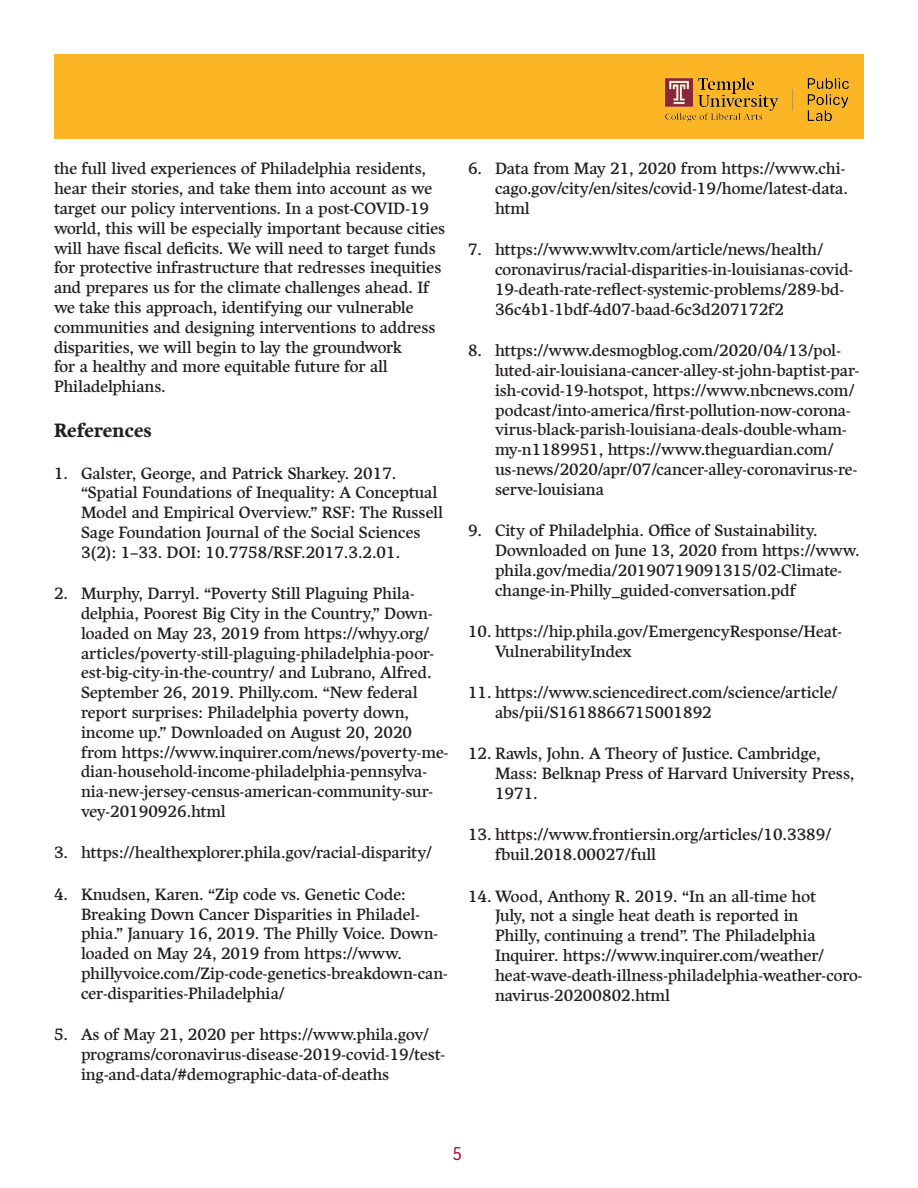
<style>
.page{position:relative;width:918px;height:1188px;background:#fff}
.page>*{position:absolute;margin:0;border:0;box-sizing:border-box;transform-origin:0 0}
.t1{font:800 19.5px "Harfang";letter-spacing:.005em;color:#231f20}
.t2{font:18px "URWDIN";color:#b30437}
.t3{font:16.5px/19.8px "Harfang";letter-spacing:-.005em;color:#231f20}
</style>
<div class="page">
<div style="left:54px;top:54px;width:810px;height:84px;background:#fcb525"></div>
<img style="left:664px;top:77px;width:186px;height:45px">
<p class="t3" style="left:54px;top:159px;width:393px">the full lived experiences of Philadelphia residents, hear their stories, and take them into account as we target our policy interventions. In a post-COVID-19 world, this will be especially important because cities will have fiscal deficits. We will need to target funds for protective infrastructure that redresses inequities and prepares us for the climate challenges ahead. If we take this approach, identifying our vulnerable communities and designing interventions to address disparities, we will begin to lay the groundwork<br>for a healthy and more equitable future for all Philadelphians.</p>
<p class="t1" style="left:54px;top:419px;width:100px">References</p>
<p class="t3" style="left:81px;top:463px;width:364px;text-indent:-27px">1. Galster, George, and Patrick Sharkey. 2017. “Spatial Foundations of Inequality: A Conceptual Model and Empirical Overview.” RSF: The Russell Sage Foundation Journal of the Social Sciences 3(2): 1–33. DOI: 10.7758/RSF.2017.3.2.01.</p>
<p class="t3" style="left:81px;top:584px;width:369px;text-indent:-27px">2. Murphy, Darryl. “Poverty Still Plaguing Phila&shy;delphia, Poorest Big City in the Country,” Down&shy;loaded on May 23, 2019 from https://whyy.org/ articles/poverty-still-plaguing-philadelphia-poor&shy;est-big-city-in-the-country/ and Lubrano, Alfred.<br>September 26, 2019. Philly.com. “New federal report surprises: Philadelphia poverty down, income up.” Downloaded on August 20, 2020 from https://www.inquirer.com/news/poverty-me&shy;dian-household-income-philadelphia-pennsylva&shy;nia-new-jersey-census-american-community-sur&shy;vey-20190926.html</p>
<p class="t3" style="left:54px;top:843px;width:380px">3. https://healthexplorer.phila.gov/racial-disparity/</p>
<p class="t3" style="left:81px;top:884px;width:368px;text-indent:-27px">4. Knudsen, Karen. “Zip code vs. Genetic Code:<br>Breaking Down Cancer Disparities in Philadel&shy;phia.” January 16, 2019. The Philly Voice. Down&shy;loaded on May 24, 2019 from https://www. phillyvoice.com/Zip-code-genetics-breakdown-can&shy;cer-disparities-Philadelphia/</p>
<p class="t3" style="left:81px;top:1025px;width:365px;text-indent:-27px">5. As of May 21, 2020 per https://www.phila.gov/ programs/coronavirus-disease-2019-covid-19/test&shy;ing-and-data/#demographic-data-of-deaths</p>
<p class="t3" style="left:495px;top:159px;width:355px;text-indent:-27px">6. Data from May 21, 2020 from https://www.chi&shy;cago.gov/city/en/sites/covid-19/home/latest-data. html</p>
<p class="t3" style="left:495px;top:240px;width:360px;text-indent:-27px">7. https://www.wwltv.com/article/news/health/ coronavirus/racial-disparities-in-louisianas-covid-19-death-rate-reflect-systemic-problems/289-bd-36c4b1-1bdf-4d07-baad-6c3d207172f2</p>
<p class="t3" style="left:495px;top:341px;width:366px;text-indent:-27px">8. https://www.desmogblog.com/2020/04/13/pol&shy;luted-air-louisiana-cancer-alley-st-john-baptist-par&shy;ish-covid-19-hotspot, https://www.nbcnews.com/ podcast/into-america/first-pollution-now-corona&shy;virus-black-parish-louisiana-deals-double-wham&shy;my-n1189951, https://www.theguardian.com/ us-news/2020/apr/07/cancer-alley-coronavirus-re&shy;serve-louisiana</p>
<p class="t3" style="left:495px;top:521px;width:366px;text-indent:-27px">9. City of Philadelphia. Office of Sustainability.<br>Downloaded on June 13, 2020 from https://www. phila.gov/media/20190719091315/02-Climate&shy;change-in-Philly_guided-conversation.pdf</p>
<p class="t3" style="left:495px;top:621px;width:348px;text-indent:-27px">10. https://hip.phila.gov/EmergencyResponse/Heat-<br>VulnerabilityIndex</p>
<p class="t3" style="left:495px;top:683px;width:344px;text-indent:-27px">11. https://www.sciencedirect.com/science/article/ abs/pii/S1618866715001892</p>
<p class="t3" style="left:495px;top:744px;width:361px;text-indent:-27px">12. Rawls, John. A Theory of Justice. Cambridge,<br>Mass: Belknap Press of Harvard University Press,<br>1971.</p>
<p class="t3" style="left:495px;top:825px;width:338px;text-indent:-27px">13. https://www.frontiersin.org/articles/10.3389/ fbuil.2018.00027/full</p>
<p class="t3" style="left:495px;top:886px;width:369px;text-indent:-27px">14. Wood, Anthony R. 2019. “In an all-time hot<br>July, not a single heat death is reported in<br>Philly, continuing a trend”. The Philadelphia Inquirer. https://www.inquirer.com/weather/ heat-wave-death-illness-philadelphia-weather-coro&shy;navirus-20200802.html</p>
<p class="t2" style="left:453px;top:1142px;width:11px">5</p>
</div>
